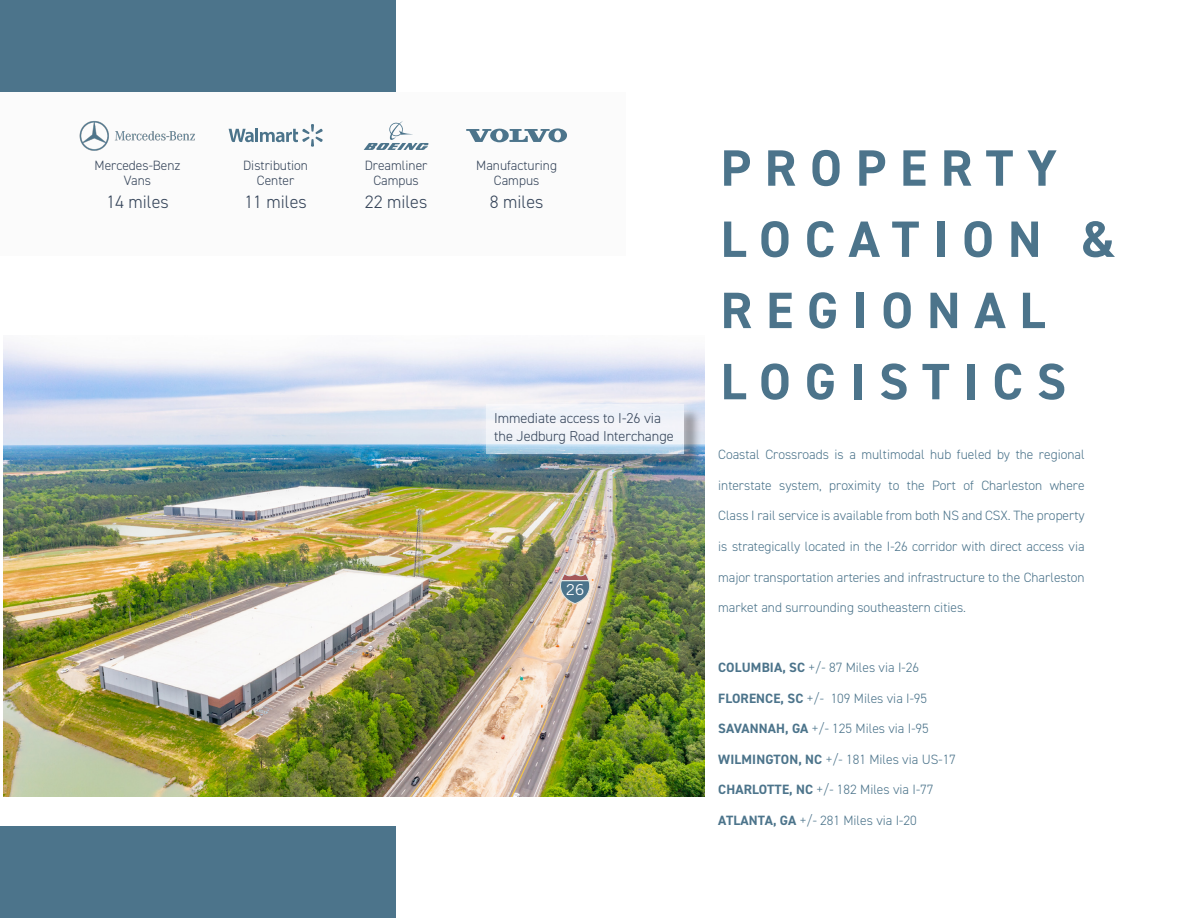
<style>
.page{position:relative;width:1188px;height:918px;background:#fff}
.page>*{position:absolute;margin:0;border:0;box-sizing:border-box;transform-origin:0 0}
.t1{font:700 51.3px/71.2px "DIN2014";letter-spacing:.27em;color:#4c748b}
.t2{font:300 18px "DIN2014";color:#354459}
.t3{font:15px "Trade Gothic LT Std";color:#fff}
.t4{font:300 14.4px/17.4px "DIN2014";color:#354459}
.t5{font:300 13.5px "DIN2014";color:#4c748b}
.t6{font:300 13.5px/15px "DIN2014";color:#354459;text-align:center}
.s1{font-weight:700}
</style>
<div class="page">
<div style="left:0;top:92px;width:626px;height:163px;background:#fbfbfb"></div>
<div style="left:0;top:0;width:396px;height:92px;background:#4c748b"></div>
<div style="left:0;top:826px;width:396px;height:92px;background:#4c748b"></div>
<img style="left:4px;top:342px;width:701px;height:454px">
<svg style="left:559px;top:572px;width:32px;height:33px"></svg>
<div style="left:489px;top:406px;width:214px;height:66px;background:#231f20;opacity:.75"></div>
<div style="left:477px;top:394px;width:217px;height:69px;background:#fff;opacity:.75"></div>
<svg style="left:487px;top:404px;width:197px;height:49px;fill:#eff3f8"></svg>
<svg style="left:466px;top:128px;width:101px;height:15px"></svg>
<svg style="left:229px;top:124px;width:94px;height:23px"></svg>
<svg style="left:364px;top:121px;width:65px;height:29px"></svg>
<img style="left:80px;top:121px;width:115px;height:30px">
<p class="t6" style="left:95px;top:158px;width:88px">Mercedes-Benz<br>Vans</p>
<p class="t2" style="left:106px;top:191px;width:64px">14 miles</p>
<p class="t6" style="left:243px;top:158px;width:66px">Distribution</p>
<p class="t6" style="left:257px;top:173px;width:39px">Center</p>
<p class="t2" style="left:244px;top:191px;width:64px">11 miles</p>
<p class="t6" style="left:365px;top:158px;width:64px">Dreamliner</p>
<p class="t6" style="left:373px;top:173px;width:47px">Campus</p>
<p class="t2" style="left:365px;top:191px;width:64px">22 miles</p>
<p class="t6" style="left:476px;top:158px;width:82px">Manufacturing</p>
<p class="t6" style="left:494px;top:173px;width:47px">Campus</p>
<p class="t2" style="left:490px;top:191px;width:55px">8 miles</p>
<p class="t4" style="left:494px;top:410px;width:181px">Immediate access to I-26 via the Jedburg Road Interchange</p>
<p class="t3" style="left:566px;top:581px;width:20px">26</p>
<p class="t1" style="left:721px;top:132px;width:396px">PROPERTY<br>LOCATION &amp;<br>REGIONAL<br>LOGISTICS</p>
<p class="t5" style="left:718px;top:446px;width:368px">Coastal Crossroads is a multimodal hub fueled by the regional</p>
<p class="t5" style="left:718px;top:477px;width:368px">interstate system, proximity to the Port of Charleston where</p>
<p class="t5" style="left:718px;top:507px;width:368px">Class I rail service is available from both NS and CSX. The property</p>
<p class="t5" style="left:718px;top:538px;width:368px">is strategically located in the I-26 corridor with direct access via</p>
<p class="t5" style="left:718px;top:569px;width:368px">major transportation arteries and infrastructure to the Charleston</p>
<p class="t5" style="left:718px;top:599px;width:249px">market and surrounding southeastern cities.</p>
<p class="t5" style="left:718px;top:659px;width:202px"><span class="s1">COLUMBIA, SC</span> +/- 87 Miles via I-26</p>
<p class="t5" style="left:718px;top:690px;width:210px"><span class="s1">FLORENCE, SC</span> +/- 109 Miles via I-95</p>
<p class="t5" style="left:718px;top:720px;width:212px"><span class="s1">SAVANNAH, GA</span> +/- 125 Miles via I-95</p>
<p class="t5" style="left:718px;top:751px;width:239px"><span class="s1">WILMINGTON, NC</span> +/- 181 Miles via US-17</p>
<p class="t5" style="left:718px;top:781px;width:217px"><span class="s1">CHARLOTTE, NC</span> +/- 182 Miles via I-77</p>
<p class="t5" style="left:718px;top:812px;width:200px"><span class="s1">ATLANTA, GA</span> +/- 281 Miles via I-20</p>
</div>
